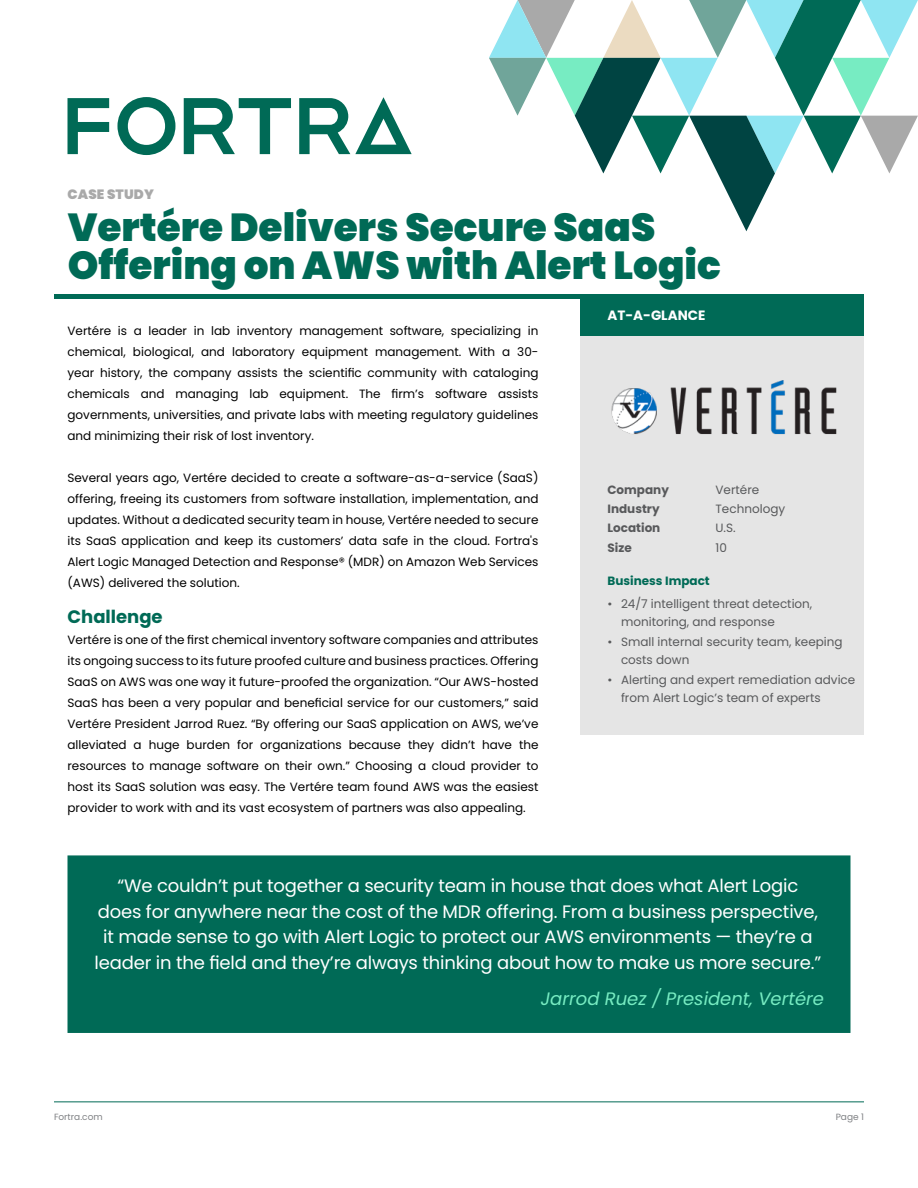
<style>
.page{position:relative;width:918px;height:1188px;background:#fff}
.page>*{position:absolute;margin:0;border:0;box-sizing:border-box;transform-origin:0 0}
.t1{font:900 39px/37.5px "Poppins";color:#006a56}
.t2{font:18px/25.5px "Poppins";letter-spacing:-.01em;color:#fff;text-align:center}
.t3{font:italic 18px "Poppins";color:#77ecc2}
.t4{font:700 18px "Poppins";color:#006a56}
.t5{font:700 13.5px "Poppins";color:#fff}
.t6{font:900 13.5px "Poppins";letter-spacing:.01em;color:#a9a9a9}
.t7{font:12px/21px "Poppins";color:#000;text-align:justify}
.t8{font:12px/18px "Poppins";color:#58595b}
.t9{font:700 12px "Poppins";color:#58595b}
.t10{font:700 12px "Poppins";color:#006a56}
.t11{font:9px "Poppins";color:#808285}
</style>
<div class="page">
<div style="left:580px;top:333px;width:284px;height:401px;background:#e5e5e5"></div>
<div style="left:580px;top:294px;width:284px;height:41px;background:#006a56"></div>
<div style="left:54px;top:294px;width:810px;height:5px;background:#006a56"></div>
<svg style="left:68px;top:98px;width:41px;height:56px"></svg>
<svg style="left:299px;top:97px;width:113px;height:57px"></svg>
<svg style="left:184px;top:98px;width:107px;height:56px"></svg>
<svg style="left:117px;top:97px;width:58px;height:58px"></svg>
<svg style="left:489px;top:0;width:429px;height:231px"></svg>
<hr style="left:54px;top:1101px;width:810px;height:1px;background:#006a56">
<img style="left:611px;top:380px;width:226px;height:55px">
<div style="left:68px;top:855px;width:782px;height:178px;background:#006a56;border:2px solid #006a56"></div>
<p class="t6" style="left:68px;top:187px;width:88px">CASE STUDY</p>
<h1 class="t1" style="left:68px;top:209px;width:655px">Vertére Delivers Secure SaaS<br>Offering on AWS with Alert Logic</h1>
<p class="t7" style="left:68px;top:320px;width:473px">Vertére is a leader in lab inventory management software, specializing in chemical, biological, and laboratory equipment management. With a 30- year history, the company assists the scientific community with cataloging chemicals and managing lab equipment. The firm’s software assists governments, universities, and private labs with meeting regulatory guidelines and minimizing their risk of lost inventory.</p>
<p class="t7" style="left:68px;top:467px;width:473px">Several years ago, Vertére decided to create a software-as-a-service (SaaS) offering, freeing its customers from software installation, implementation, and updates. Without a dedicated security team in house, Vertére needed to secure its SaaS application and keep its customers’ data safe in the cloud. Fortra's Alert Logic Managed Detection and Response® (MDR) on Amazon Web Services (AWS) delivered the solution.</p>
<h2 class="t4" style="left:68px;top:606px;width:97px">Challenge</h2>
<p class="t7" style="left:68px;top:629px;width:473px">Vertére is one of the first chemical inventory software companies and attributes its ongoing success to its future proofed culture and business practices. Offering SaaS on AWS was one way it future-proofed the organization. “Our AWS-hosted SaaS has been a very popular and beneficial service for our customers,” said Vertére President Jarrod Ruez. “By offering our SaaS application on AWS, we’ve alleviated a huge burden for organizations because they didn’t have the resources to manage software on their own.” Choosing a cloud provider to host its SaaS solution was easy. The Vertére team found AWS was the easiest provider to work with and its vast ecosystem of partners was also appealing.</p>
<p class="t5" style="left:608px;top:308px;width:99px">AT-A-GLANCE</p>
<p class="t9" style="left:608px;top:483px;width:63px">Company</p>
<p class="t8" style="left:716px;top:481px;width:45px">Vertére</p>
<p class="t9" style="left:608px;top:502px;width:54px">Industry</p>
<p class="t8" style="left:716px;top:500px;width:71px">Technology</p>
<p class="t9" style="left:608px;top:521px;width:54px">Location</p>
<p class="t8" style="left:716px;top:519px;width:22px">U.S.</p>
<p class="t9" style="left:608px;top:540px;width:26px">Size</p>
<p class="t8" style="left:716px;top:538px;width:13px">10</p>
<p class="t10" style="left:608px;top:574px;width:104px">Business Impact</p>
<p class="t8" style="left:621px;top:595px;width:193px;text-indent:-14px">• 24/7 intelligent threat detection, monitoring, and response</p>
<p class="t8" style="left:621px;top:633px;width:223px;text-indent:-14px">• Small internal security team, keeping costs down</p>
<p class="t8" style="left:621px;top:671px;width:236px;text-indent:-14px">• Alerting and expert remediation advice from Alert Logic’s team of experts</p>
<p class="t2" style="left:95px;top:873px;width:728px">“We couldn’t put together a security team in house that does what Alert Logic does for anywhere near the cost of the MDR offering. From a business perspective, it made sense to go with Alert Logic to protect our AWS environments — they’re a leader in the field and they’re always thinking about how to make us more secure.”</p>
<h2 class="t3" style="left:541px;top:988px;width:285px">Jarrod Ruez / President, Vertére</h2>
<p class="t11" style="left:54px;top:1112px;width:50px">Fortra.com</p>
<p class="t11" style="left:836px;top:1112px;width:30px">Page 1</p>
</div>
